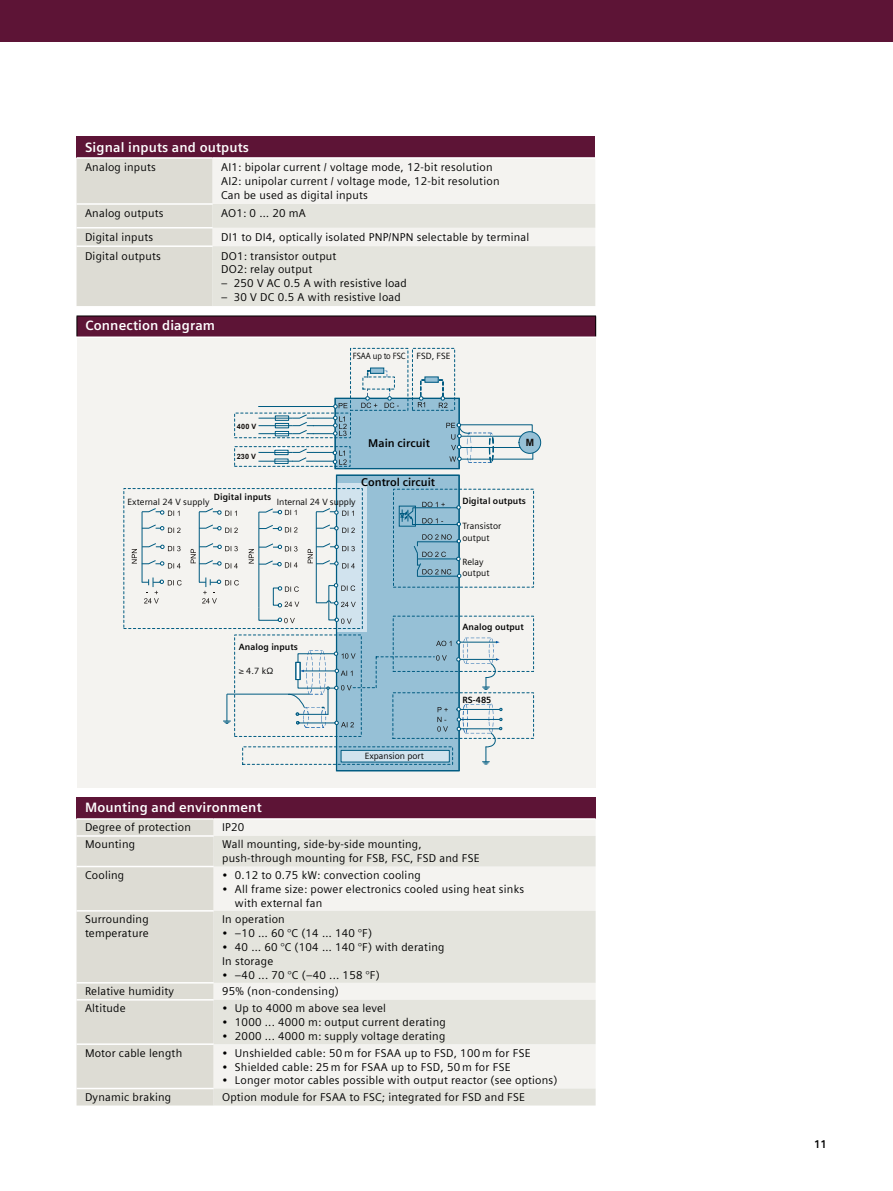
<style>
.page{position:relative;width:893px;height:1191px;background:#fff}
.page>*{position:absolute;margin:0;border:0;box-sizing:border-box;transform-origin:0 0}
.t1{font:700 13.5px "Siemens Sans Global";letter-spacing:.01em;color:#fff}
.t2{font:11.25px/13.8px "Siemens Sans Global";letter-spacing:.02em;color:#000}
.t3{font:700 11.25px "Siemens Sans Global";color:#000}
.t4{font:700 10.05px "Arial";color:#15110f}
.t5{font:9px/11.7px "Siemens Sans Global";color:#000}
.t6{font:700 9px "Siemens Sans Global";letter-spacing:.01em;color:#000}
.t7{font:9px "Siemens Sans Global";color:#000;scale:.9 1}
.t8{font:700 7.35px "Arial";letter-spacing:.025em;color:#15110f}
</style>
<div class="page">
<div style="left:0;top:0;width:893px;height:42px;background:#5d1436"></div>
<div style="left:77px;top:137px;width:518px;height:21px;background:#5d1436"></div>
<svg style="left:77px;top:159px;width:518px;height:147px"></svg>
<hr style="left:77px;top:203px;width:136px;height:2px;background:#fff">
<hr style="left:77px;top:227px;width:136px;height:1px;background:#fff">
<hr style="left:77px;top:245px;width:136px;height:2px;background:#fff">
<hr style="left:77px;top:157px;width:136px;height:2px;background:#fff">
<hr style="left:213px;top:157px;width:382px;height:2px;background:#fff">
<div style="left:77px;top:316px;width:519px;height:21px;background:#5d1436"></div>
<div style="left:77px;top:337px;width:519px;height:451px;background:#f4f3f0"></div>
<svg style="left:595px;top:317px;width:1px;height:19px"></svg>
<hr style="left:77px;top:316px;width:519px;height:1px;background:#000">
<svg style="left:77px;top:316px;width:1px;height:20px"></svg>
<hr style="left:77px;top:336px;width:519px;height:2px;background:#fff">
<div style="left:336px;top:475px;width:123px;height:295px;background:#96c0d6"></div>
<div style="left:336px;top:483px;width:30px;height:148px;background:#d1e3ee"></div>
<svg style="left:123px;top:488px;width:411px;height:277px"></svg>
<svg style="left:223px;top:694px;width:8px;height:30px"></svg>
<div style="left:335px;top:398px;width:124px;height:71px;border:1px solid #005b81"></div>
<div style="left:519px;top:432px;width:22px;height:21px;background:#96c0d6;border-radius:50%"></div>
<div style="left:519px;top:431px;width:22px;height:22px;border:1px solid #005b81;border-radius:50%"></div>
<div style="left:273px;top:588px;width:7px;height:17px;border:1px solid #005b81"></div>
<svg style="left:258px;top:508px;width:39px;height:7px"></svg>
<svg style="left:258px;top:524px;width:39px;height:8px"></svg>
<svg style="left:278px;top:586px;width:21px;height:6px"></svg>
<svg style="left:258px;top:601px;width:41px;height:22px"></svg>
<svg style="left:334px;top:583px;width:21px;height:8px"></svg>
<svg style="left:316px;top:600px;width:40px;height:7px"></svg>
<svg style="left:335px;top:618px;width:17px;height:6px"></svg>
<svg style="left:316px;top:508px;width:38px;height:8px"></svg>
<svg style="left:400px;top:502px;width:61px;height:24px"></svg>
<svg style="left:316px;top:524px;width:39px;height:9px"></svg>
<svg style="left:288px;top:637px;width:214px;height:128px"></svg>
<svg style="left:308px;top:543px;width:47px;height:25px"></svg>
<hr style="left:199px;top:512px;width:1px;height:70px;background:#005b81">
<svg style="left:198px;top:508px;width:39px;height:8px"></svg>
<svg style="left:198px;top:524px;width:40px;height:9px"></svg>
<svg style="left:191px;top:543px;width:47px;height:25px"></svg>
<svg style="left:249px;top:543px;width:49px;height:24px"></svg>
<svg style="left:234px;top:348px;width:300px;height:119px"></svg>
<svg style="left:413px;top:534px;width:48px;height:44px"></svg>
<hr style="left:142px;top:512px;width:1px;height:70px;background:#005b81">
<svg style="left:141px;top:508px;width:39px;height:8px"></svg>
<svg style="left:141px;top:524px;width:39px;height:9px"></svg>
<svg style="left:132px;top:543px;width:49px;height:25px"></svg>
<svg style="left:199px;top:577px;width:40px;height:26px"></svg>
<svg style="left:142px;top:577px;width:40px;height:26px"></svg>
<div style="left:77px;top:797px;width:519px;height:22px;background:#5d1436"></div>
<div style="left:77px;top:819px;width:137px;height:286px;background:#dddcd4"></div>
<div style="left:214px;top:820px;width:382px;height:16px;background:#f4f3f0"></div>
<svg style="left:214px;top:836px;width:382px;height:269px;fill:#e4e4dd"></svg>
<hr style="left:77px;top:835px;width:137px;height:1px;background:#fff">
<hr style="left:77px;top:865px;width:137px;height:2px;background:#fff">
<hr style="left:77px;top:910px;width:137px;height:1px;background:#fff">
<hr style="left:77px;top:982px;width:137px;height:1px;background:#fff">
<hr style="left:77px;top:999px;width:137px;height:1px;background:#fff">
<hr style="left:77px;top:1043px;width:137px;height:2px;background:#fff">
<hr style="left:77px;top:1087px;width:137px;height:2px;background:#fff">
<hr style="left:77px;top:818px;width:137px;height:1px;background:#fff">
<hr style="left:214px;top:818px;width:382px;height:1px;background:#fff">
<p class="t1" style="left:85px;top:139px;width:166px">Signal inputs and outputs</p>
<p class="t2" style="left:85px;top:161px;width:72px">Analog inputs</p>
<p class="t2" style="left:221px;top:161px;width:280px">AI1: bipolar current / voltage mode, 12-bit resolution<br>AI2: unipolar current / voltage mode, 12-bit resolution<br>Can be used as digital inputs</p>
<p class="t2" style="left:85px;top:207px;width:80px">Analog outputs</p>
<p class="t2" style="left:221px;top:207px;width:86px">AO1: 0 … 20 mA</p>
<p class="t2" style="left:85px;top:231px;width:70px">Digital inputs</p>
<p class="t2" style="left:221px;top:231px;width:310px">DI1 to DI4, optically isolated PNP/NPN selectable by terminal</p>
<p class="t2" style="left:85px;top:249px;width:77px">Digital outputs</p>
<p class="t2" style="left:221px;top:249px;width:117px">DO1: transistor output<br>DO2: relay output</p>
<p class="t2" style="left:221px;top:277px;width:187px">– 250 V AC 0.5 A with resistive load</p>
<p class="t2" style="left:221px;top:291px;width:181px">– 30 V DC 0.5 A with resistive load</p>
<p class="t1" style="left:85px;top:317px;width:131px">Connection diagram</p>
<p class="t7" style="left:353px;top:349px;width:110px">FSAA up to FSC FSD, FSE</p>
<p class="t8" style="left:237px;top:421px;width:21px">400 V</p>
<p class="t8" style="left:237px;top:451px;width:21px">230 V</p>
<p class="t3" style="left:368px;top:437px;width:63px">Main circuit</p>
<p class="t3" style="left:361px;top:475px;width:75px">Control circuit</p>
<p class="t6" style="left:214px;top:492px;width:59px">Digital inputs</p>
<p class="t5" style="left:127px;top:497px;width:84px">External 24 V supply</p>
<p class="t5" style="left:277px;top:497px;width:80px">Internal 24 V supply</p>
<p class="t6" style="left:239px;top:642px;width:61px">Analog inputs</p>
<p class="t5" style="left:239px;top:665px;width:36px">≥ 4.7 kΩ</p>
<p class="t5" style="left:365px;top:750px;width:61px">Expansion port</p>
<p class="t4" style="left:526px;top:436px;width:10px">M</p>
<p class="t6" style="left:462px;top:495px;width:65px">Digital outputs</p>
<p class="t5" style="left:462px;top:520px;width:40px">Transistor output</p>
<p class="t5" style="left:462px;top:556px;width:29px">Relay output</p>
<p class="t6" style="left:462px;top:622px;width:63px">Analog output</p>
<p class="t6" style="left:462px;top:694px;width:31px">RS-485</p>
<p class="t1" style="left:85px;top:799px;width:178px">Mounting and environment</p>
<p class="t2" style="left:85px;top:821px;width:107px">Degree of protection</p>
<p class="t2" style="left:222px;top:821px;width:24px">IP20</p>
<p class="t2" style="left:85px;top:838px;width:52px">Mounting</p>
<p class="t2" style="left:222px;top:838px;width:259px">Wall mounting, side-by-side mounting, push-through mounting for FSB, FSC, FSD and FSE</p>
<p class="t2" style="left:85px;top:868px;width:41px">Cooling</p>
<p class="t2" style="left:222px;top:868px;width:200px">• 0.12 to 0.75 kW: convection cooling</p>
<p class="t2" style="left:235px;top:882px;width:291px;text-indent:-13px">• All frame size: power electronics cooled using heat sinks with external fan</p>
<p class="t2" style="left:85px;top:913px;width:65px">Surrounding temperature</p>
<p class="t2" style="left:222px;top:913px;width:64px">In operation</p>
<p class="t2" style="left:222px;top:926px;width:152px">• –10 … 60 °C (14 … 140 °F)</p>
<p class="t2" style="left:222px;top:940px;width:224px">• 40 … 60 °C (104 … 140 °F) with derating<br>In storage</p>
<p class="t2" style="left:222px;top:968px;width:159px">• –40 ... 70 °C (–40 ... 158 °F)</p>
<p class="t2" style="left:85px;top:985px;width:91px">Relative humidity</p>
<p class="t2" style="left:222px;top:985px;width:118px">95% (non-condensing)</p>
<p class="t2" style="left:85px;top:1002px;width:42px">Altitude</p>
<p class="t2" style="left:222px;top:1002px;width:165px">• Up to 4000 m above sea level</p>
<p class="t2" style="left:222px;top:1015px;width:225px">• 1000 ... 4000 m: output current derating</p>
<p class="t2" style="left:222px;top:1029px;width:225px">• 2000 ... 4000 m: supply voltage derating</p>
<p class="t2" style="left:85px;top:1046px;width:99px">Motor cable length</p>
<p class="t2" style="left:222px;top:1046px;width:310px">• Unshielded cable: 50 m for FSAA up to FSD, 100 m for FSE</p>
<p class="t2" style="left:222px;top:1060px;width:290px">• Shielded cable: 25 m for FSAA up to FSD, 50 m for FSE</p>
<p class="t2" style="left:222px;top:1074px;width:337px">• Longer motor cables possible with output reactor (see options)</p>
<p class="t2" style="left:85px;top:1090px;width:88px">Dynamic braking</p>
<p class="t2" style="left:222px;top:1090px;width:305px">Option module for FSAA to FSC; integrated for FSD and FSE</p>
<p class="t3" style="left:814px;top:1137px;width:14px">11</p>
</div>
